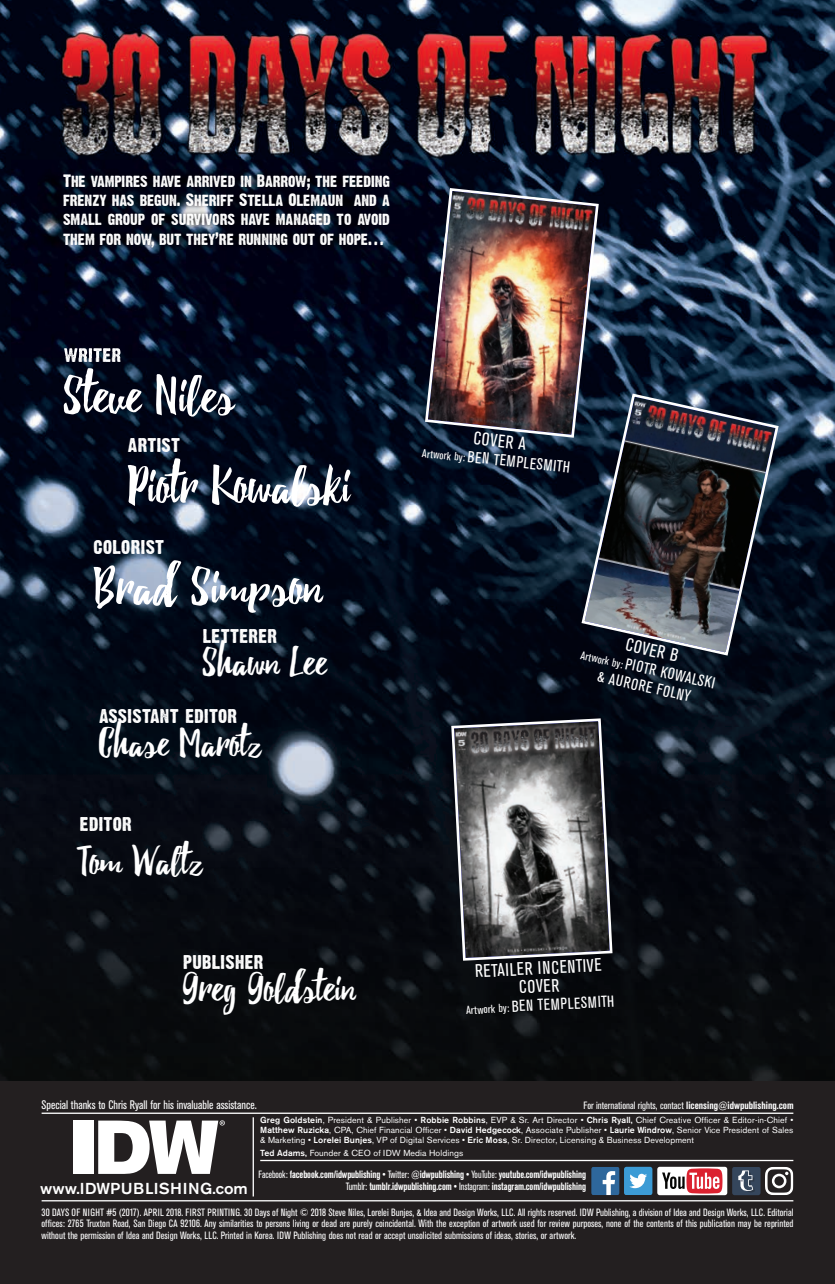
<style>
.page{position:relative;width:835px;height:1284px;background:#fff}
.page>*{position:absolute;margin:0;border:0;box-sizing:border-box;transform-origin:0 0}
.t1{font:56px "Beacon";letter-spacing:.015em;color:#fff}
.t2{font:42px "Beacon";letter-spacing:.015em;color:#fff}
.t3{font:condensed 18.03px/18px "Akzidenz Grotesk BE";color:#fff;text-align:center}
.t4{font:17.5px "Dirty Headline";letter-spacing:.025em;color:#fff}
.t5{font:condensed 15.92px/18.2px "Akzidenz Grotesk BE";color:#fff;text-align:center}
.t6{font:15.75px/19.2px "Dirty Headline";color:#fff;text-align:justify}
.t7{font:500 15.75px "Akzidenz Grotesk BE";letter-spacing:.02em;color:#fff;scale:1.04 1}
.t8{font:condensed 12.25px "Akzidenz Grotesk BE";color:#fff}
.t9{font:condensed 10.5px/11.4px "Akzidenz Grotesk BE";letter-spacing:.005em;color:#fff;text-align:justify}
.t10{font:700 condensed 10.5px/12.2px "Akzidenz Grotesk BE";letter-spacing:-.01em;color:#fff;text-align:right;scale:.92 1}
.t11{font:8.75px/9.6px "Akzidenz Grotesk BE";letter-spacing:.01em;color:#fff;text-align:justify}
.s1{font-size:11.55px}
.s2{font-weight:700}
.s3{font-weight:500}
.s4{font-weight:400}
</style>
<div class="page">
<img style="left:0;top:0;width:835px;height:1081px">
<img style="left:423px;top:187px;width:177px;height:252px">
<svg style="left:450px;top:717px;width:164px;height:245px;background:#676869"></svg>
<img style="left:580px;top:392px;width:200px;height:265px">
<div style="left:0;top:1081px;width:835px;height:203px;background:#231f20"></div>
<hr style="left:42px;top:1200px;width:751px;height:1px;background:#fff">
<div style="left:73px;top:1120px;width:21px;height:54px;background:#fff"></div>
<svg style="left:98px;top:1120px;width:127px;height:54px"></svg>
<hr style="left:42px;top:1112px;width:751px;height:2px;background:#fff">
<hr style="left:260px;top:1159px;width:533px;height:2px;background:#fff">
<hr style="left:253px;top:1117px;width:1px;height:79px;background:#fff">
<div style="left:624px;top:1166px;width:28px;height:29px;background:#3c9bd5;border-radius:3px"></div>
<svg style="left:629px;top:1173px;width:18px;height:15px"></svg>
<div style="left:591px;top:1166px;width:28px;height:29px;background:#2e679b;border-radius:2px"></div>
<svg style="left:602px;top:1171px;width:13px;height:24px"></svg>
<div style="left:657px;top:1166px;width:70px;height:29px;background:#fff;border-radius:3px"></div>
<svg style="left:662px;top:1168px;width:60px;height:25px"></svg>
<svg style="left:765px;top:1167px;width:28px;height:28px"></svg>
<div style="left:732px;top:1166px;width:28px;height:29px;background:#35465c;border-radius:3px"></div>
<svg style="left:738px;top:1170px;width:17px;height:22px"></svg>
<img style="left:11px;top:160px;width:434px;height:198px">
<img style="left:432px;top:232px;width:13px;height:126px">
<img style="left:434px;top:257px;width:11px;height:100px">
<svg style="left:64px;top:348px;width:13px;height:10px"></svg>
<h3 class="t6" style="left:63px;top:171px;width:328px">The vampires have arrived in Barrow; the feeding frenzy has begun. Sheriff Stella Olemaun and a small group of survivors have managed to avoid them for now, but they’re running out of hope…</h3>
<h3 class="t4" style="left:64px;top:343px;width:59px">WRITER</h3>
<h1 class="t1" style="left:64px;top:361px;width:171px">Steve Niles</h1>
<h3 class="t4" style="left:128px;top:434px;width:54px">ARTIST</h3>
<h1 class="t1" style="left:128px;top:451px;width:223px">Piotr Kowalski</h1>
<h3 class="t4" style="left:94px;top:535px;width:72px">COLORIST</h3>
<h1 class="t1" style="left:94px;top:552px;width:230px">Brad Simpson</h1>
<h3 class="t4" style="left:203px;top:624px;width:76px">LETTERER</h3>
<h2 class="t2" style="left:203px;top:636px;width:125px">Shawn Lee</h2>
<h3 class="t4" style="left:99px;top:704px;width:140px">ASSISTANT EDITOR</h3>
<h2 class="t2" style="left:99px;top:717px;width:163px">Chase Marotz</h2>
<h3 class="t4" style="left:80px;top:812px;width:53px">EDITOR</h3>
<h2 class="t2" style="left:80px;top:835px;width:124px">Tom Waltz</h2>
<h3 class="t4" style="left:183px;top:950px;width:82px">PUBLISHER</h3>
<h2 class="t2" style="left:183px;top:962px;width:173px">Greg Goldstein</h2>
<h3 class="t3" style="left:474px;top:430px;width:54px;rotate:6deg">COVER A</h3>
<h3 class="t5" style="left:423px;top:444px;width:150px;rotate:6deg"><span class="s1">Artwork by:</span> BEN TEMPLESMITH</h3>
<h3 class="t3" style="left:628px;top:636px;width:55px;rotate:13deg">COVER B</h3>
<h3 class="t5" style="left:583px;top:645px;width:138px;rotate:13deg"><span class="s1">Artwork by:</span> PIOTR KOWALSKI &amp; AURORE FOLNY</h3>
<h3 class="t3" style="left:475px;top:963px;width:128px;rotate:-3deg">RETAILER INCENTIVE<br>COVER</h3>
<h3 class="t5" style="left:466px;top:1001px;width:150px;rotate:-3deg"><span class="s1">Artwork by:</span> BEN TEMPLESMITH</h3>
<p class="t8" style="left:42px;top:1100px;width:217px">Special thanks to Chris Ryall for his invaluable assistance.</p>
<p class="t9" style="left:583px;top:1100px;width:211px">For international rights, contact <span class="s2">licensing@idwpublishing.com</span></p>
<h3 class="t7" style="left:40px;top:1183px;width:201px">www.IDWPUBLISHING.com</h3>
<p class="t11" style="left:260px;top:1116px;width:535px"><span class="s3">Greg Goldstein</span>, President &amp; Publisher • <span class="s3">Robbie Robbins</span>, EVP &amp; Sr. Art Director • <span class="s3">Chris Ryall,</span> Chief Creative Officer &amp; Editor-in-Chief • <span class="s3">Matthew Ruzicka</span>, CPA, Chief Financial Officer • <span class="s3">David Hedgecock</span>, Associate Publisher • <span class="s3">Laurie Windrow</span>, Senior Vice President of Sales &amp; Marketing • <span class="s3">Lorelei Bunjes</span>, VP of Digital Services • <span class="s3">Eric Moss</span>, Sr. Director, Licensing &amp; Business Development</p>
<p class="t11" style="left:260px;top:1149px;width:204px"><span class="s3">Ted Adams,</span> Founder &amp; CEO of IDW Media Holdings</p>
<p class="t10" style="left:259px;top:1169px;width:357px"><span class="s4">Facebook:</span> facebook.com/idwpublishing <span class="s4">• Twitter:</span> @idwpublishing <span class="s4">• YouTube:</span> youtube.com/idwpublishing<br><span class="s4">Tumblr:</span> tumblr.idwpublishing.com <span class="s4">• Instagram:</span> instagram.com/idwpublishing</p>
<p class="t9" style="left:42px;top:1207px;width:753px">30 DAYS OF NIGHT #5 (2017). APRIL 2018. FIRST PRINTING. 30 Days of Night © 2018 Steve Niles, Lorelei Bunjes, &amp; Idea and Design Works, LLC. All rights reserved. IDW Publishing, a division of Idea and Design Works, LLC. Editorial offices: 2765 Truxton Road, San Diego CA 92106. Any similarities to persons living or dead are purely coincidental. With the exception of artwork used for review purposes, none of the contents of this publication may be reprinted without the permission of Idea and Design Works, LLC. Printed in Korea. IDW Publishing does not read or accept unsolicited submissions of ideas, stories, or artwork.</p>
</div>
